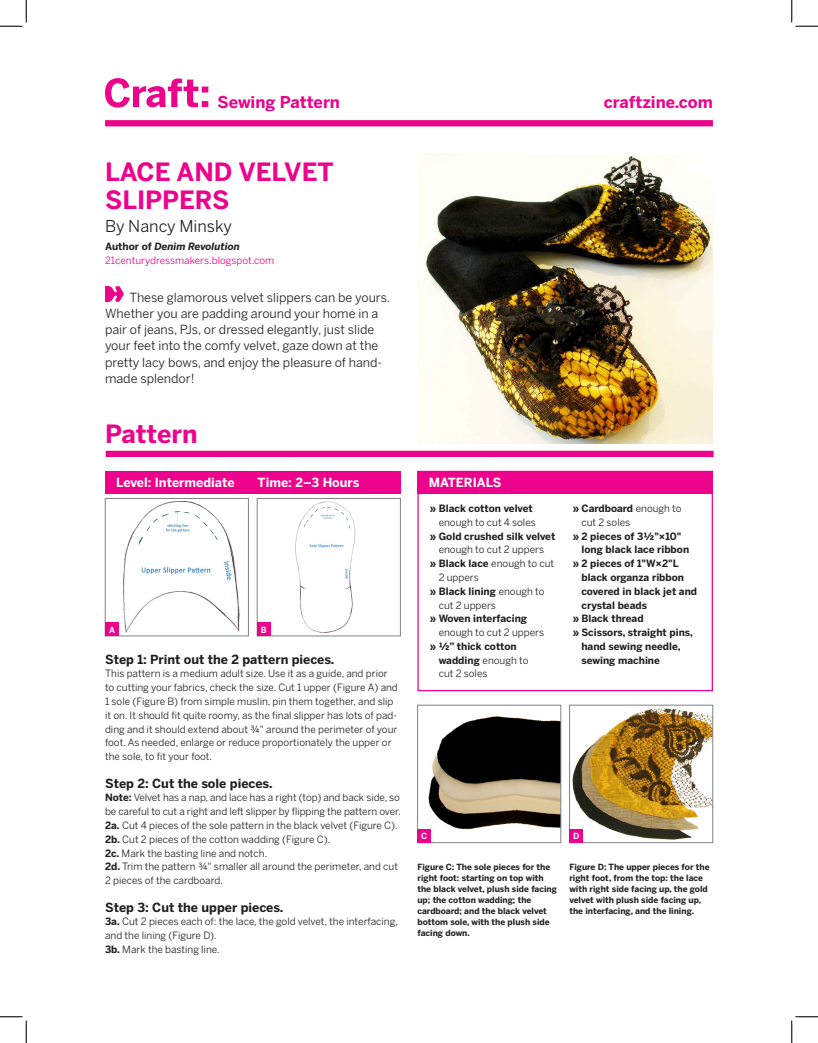
<style>
.page{position:relative;width:818px;height:1043px;background:#fff}
.page>*{position:absolute;margin:0;border:0;box-sizing:border-box;transform-origin:0 0}
.Head_1{font:700 25px/27.5px "Benton Sans";color:#ed028c}
.Head_2{font:700 25px "Benton Sans";color:#ed028c}
.A_head{font:700 16.25px "Benton Sans";color:#ed028c}
.Byline{font:16.25px "Benton Sans";color:#231f20}
.Intro_Text{font:12.5px/16.2px "Benton Sans";color:#231f20}
.B_head{font:700 12.5px "Benton Sans";color:#231f20}
.Materials_No_Arrow{font:700 12.5px "Benton Sans";color:#fff}
.Body{font:10px/13.8px "Benton Sans";color:#231f20}
.Body_Numbered_Step{font:10px/13.8px "Benton Sans";color:#231f20}
.Materials{font:700 10px/13.8px "Benton Sans";color:#231f20}
.Materials-2{font:10px/13.8px "Benton Sans";color:#231f20}
.Body-2{font:10px "Benton Sans";color:#ed028c}
.Body_bold{font:italic 700 10px "Benton Sans";color:#231f20}
.t1{font:700 8.5px/11px "Benton Sans";color:#231f20}
.t2{font:700 8.5px "Benton Sans";color:#fff}
.s1{font-style:normal}
.s2{font-weight:700}
.s3{font-weight:400}
</style>
<div class="page">
<div style="left:105px;top:120px;width:607px;height:6px;background:#ed028c"></div>
<svg style="left:105px;top:78px;width:103px;height:30px"></svg>
<img style="left:417px;top:154px;width:295px;height:289px">
<svg style="left:105px;top:286px;width:19px;height:16px"></svg>
<div style="left:417px;top:471px;width:295px;height:220px;border:1px solid #ed028c"></div>
<div style="left:417px;top:471px;width:295px;height:22px;background:#ed028c"></div>
<div style="left:105px;top:471px;width:295px;height:22px;background:#ed028c"></div>
<div style="left:106px;top:451px;width:607px;height:6px;background:#ed028c"></div>
<img style="left:428px;top:715px;width:131px;height:115px">
<div style="left:417px;top:705px;width:144px;height:137px;border:1px solid #808285"></div>
<img style="left:572px;top:708px;width:138px;height:132px">
<div style="left:569px;top:705px;width:143px;height:137px;border:1px solid #808285"></div>
<div style="left:417px;top:829px;width:14px;height:13px;background:#ed028c"></div>
<div style="left:569px;top:829px;width:14px;height:13px;background:#ed028c"></div>
<img style="left:123px;top:502px;width:117px;height:130px">
<div style="left:105px;top:498px;width:143px;height:138px;border:1px solid #808285"></div>
<img style="left:295px;top:502px;width:60px;height:130px">
<div style="left:257px;top:498px;width:143px;height:138px;border:1px solid #808285"></div>
<div style="left:105px;top:622px;width:14px;height:14px;background:#ed028c"></div>
<div style="left:257px;top:622px;width:14px;height:14px;background:#ed028c"></div>
<svg style="left:0;top:0;width:27px;height:27px"></svg>
<svg style="left:0;top:1016px;width:27px;height:26px"></svg>
<svg style="left:791px;top:0;width:27px;height:27px"></svg>
<svg style="left:791px;top:1016px;width:27px;height:26px"></svg>
<p class="A_head" style="left:218px;top:92px;width:124px">Sewing Pattern</p>
<p class="A_head" style="left:603px;top:92px;width:111px">craftzine.com</p>
<p class="Head_1" style="left:105px;top:158px;width:230px">Lace and Velvet<br>Slippers</p>
<p class="Byline" style="left:105px;top:216px;width:129px">By Nancy Minsky</p>
<p class="Body_bold" style="left:105px;top:241px;width:136px"><span class="s1">Author of</span> Denim Revolution</p>
<p class="Body-2" style="left:105px;top:254px;width:171px">21centurydressmakers.blogspot.com</p>
<p class="Intro_Text" style="left:105px;top:289px;width:287px;text-indent:24px">These glamorous velvet slippers can be yours.<br>Whether you are padding around your home in a pair of jeans, PJs, or dressed elegantly, just slide your feet into the comfy velvet, gaze down at the pretty lacy bows, and enjoy the pleasure of hand&shy;made splendor!</p>
<p class="Head_2" style="left:105px;top:419px;width:94px">Pattern</p>
<p class="Materials_No_Arrow" style="left:116px;top:475px;width:135px">Level: I ntermediate T</p>
<p class="Materials_No_Arrow" style="left:266px;top:475px;width:95px">ime: 2–3 Hours</p>
<p class="Materials_No_Arrow" style="left:428px;top:475px;width:66px">Materials</p>
<p class="t2" style="left:109px;top:624px;width:7px">A</p>
<p class="t2" style="left:261px;top:624px;width:8px">B</p>
<p class="B_head" style="left:105px;top:651px;width:231px">Step 1: Print out the 2 pattern pieces.</p>
<p class="Body" style="left:105px;top:667px;width:294px">This pattern is a medium adult size. Use it as a guide, and prior to cutting your fabrics, check the size. Cut 1 upper (Figure A) and 1 sole (Figure B) from simple muslin, pin them together, and slip it on. It should fit quite roomy, as the final slipper has lots of pad&shy;ding and it should extend about ¾" around the perimeter of your foot. As needed, enlarge or reduce proportionately the upper or the sole, to fit your foot.</p>
<p class="B_head" style="left:105px;top:775px;width:169px">Step 2: Cut the sole pieces.</p>
<p class="Body" style="left:105px;top:790px;width:297px"><span class="s2">Note:</span> Velvet has a nap, and lace has a right (top) and back side, so be careful to cut a right and left slipper by flipping the pattern over.</p>
<p class="Body_Numbered_Step" style="left:105px;top:818px;width:294px"><span class="s2">2a.</span> Cut 4 pieces of the sole pattern in the black velvet (Figure C).</p>
<p class="Body_Numbered_Step" style="left:105px;top:832px;width:227px"><span class="s2">2b.</span> Cut 2 pieces of the cotton wadding (Figure C).</p>
<p class="Body_Numbered_Step" style="left:105px;top:846px;width:164px"><span class="s2">2c.</span> Mark the basting line and notch.</p>
<p class="Body_Numbered_Step" style="left:105px;top:859px;width:294px"><span class="s2">2d.</span> Trim the pattern ¾" smaller all around the perimeter, and cut<br>2 pieces of the cardboard.</p>
<p class="B_head" style="left:105px;top:899px;width:180px">Step 3: Cut the upper pieces.</p>
<p class="Body_Numbered_Step" style="left:105px;top:914px;width:294px"><span class="s2">3a.</span> Cut 2 pieces each of: the lace, the gold velvet, the interfacing, and the lining (Figure D).</p>
<p class="Body_Numbered_Step" style="left:105px;top:942px;width:116px"><span class="s2">3b.</span> Mark the basting line.</p>
<p class="Materials" style="left:430px;top:501px;width:107px;text-align:right">» Black cotton velvet <span class="s3">enough to cut 4 soles</span></p>
<p class="Materials" style="left:430px;top:529px;width:127px;text-align:center">» Gold crushed silk velvet <span class="s3">enough to cut 2 uppers</span></p>
<p class="Materials-2" style="left:438px;top:556px;width:117px;text-indent:-9px"><span class="s2">» Black lace</span> enough to cut<br>2 uppers</p>
<p class="Materials-2" style="left:438px;top:584px;width:107px;text-indent:-9px"><span class="s2">» Black lining</span> enough to cut 2 uppers</p>
<p class="Materials-2" style="left:438px;top:611px;width:107px;text-indent:-9px"><span class="s2">» Woven interfacing </span>enough to cut 2 uppers</p>
<p class="Materials" style="left:438px;top:639px;width:91px;text-indent:-9px">» ½” thick cotton wadding <span class="s3">enough to cut 2 soles</span></p>
<p class="Materials-2" style="left:581px;top:501px;width:102px;text-indent:-9px"><span class="s2">» Cardboard</span> enough to cut 2 soles</p>
<p class="Materials" style="left:581px;top:529px;width:109px;text-indent:-9px">» 2 pieces of 3½"×10" long black lace ribbon</p>
<p class="Materials" style="left:581px;top:556px;width:117px;text-indent:-9px">» 2 pieces of 1"W×2"L black organza ribbon covered in black jet and crystal beads</p>
<p class="Materials" style="left:572px;top:611px;width:72px">» Black thread</p>
<p class="Materials" style="left:581px;top:625px;width:113px;text-indent:-9px">» Scissors, straight pins, hand sewing needle, sewing machine</p>
<p class="t2" style="left:421px;top:831px;width:7px">C</p>
<p class="t2" style="left:573px;top:831px;width:7px">D</p>
<p class="t1" style="left:569px;top:861px;width:142px">Figure D: The upper pieces for the right foot, from the top: the lace with right side facing up, the gold velvet with plush side facing up, the interfacing, and the lining.</p>
<p class="t1" style="left:417px;top:861px;width:141px">Figure C: The sole pieces for the right foot: starting on top with the black velvet, plush side facing up; the cotton wadding; the cardboard; and the black velvet bottom sole, with the plush side facing down.</p>
</div>
